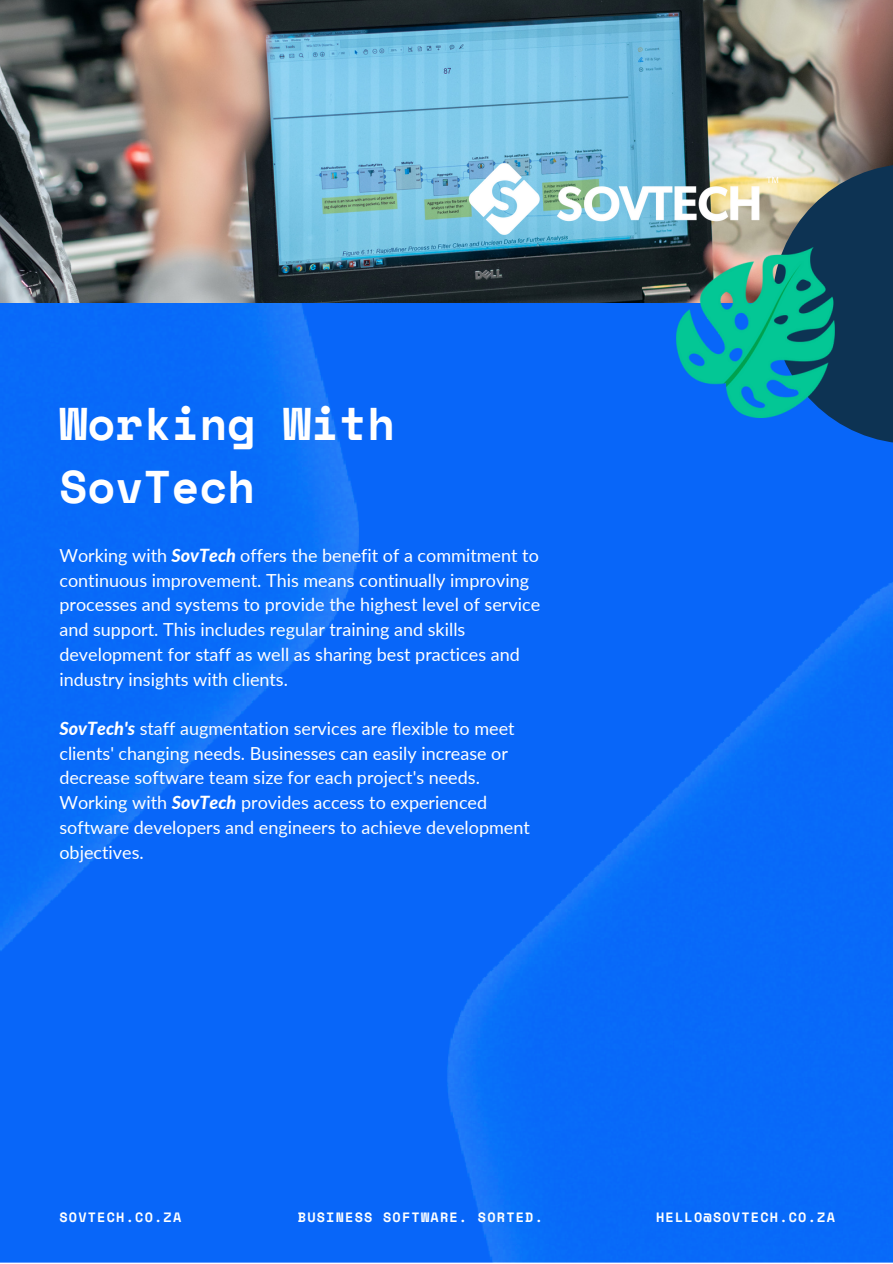
<style>
.page{position:relative;width:893px;height:1264px;background:#fff}
.page>*{position:absolute;margin:0;border:0;box-sizing:border-box;transform-origin:0 0}
.t1{font:700 45.75px/63px "Space Mono";color:#fff}
.t2{font:18px/24.8px "Lato";color:#fff}
.t3{font:700 13.5px "Space Mono";letter-spacing:.09em;color:#fff}
.s1{font-weight:800;font-style:italic}
</style>
<div class="page">
<img style="left:0;top:0;width:892px;height:304px">
<img style="left:0;top:304px;width:892px;height:957px">
<svg style="left:772px;top:164px;width:120px;height:280px;background:#1b436a"></svg>
<img style="left:676px;top:248px;width:158px;height:169px">
<img style="left:443px;top:149px;width:360px;height:99px">
<p class="t1" style="left:59px;top:391px;width:337px">Working With<br>SovTech</p>
<p class="t2" style="left:59px;top:542px;width:482px">Working with <span class="s1">SovTech</span> offers the benefit of a commitment to continuous improvement. This means continually improving processes and systems to provide the highest level of service and support. This includes regular training and skills development for staff as well as sharing best practices and industry insights with clients.</p>
<p class="t2" style="left:59px;top:715px;width:472px"><span class="s1">SovTech's</span> staff augmentation services are flexible to meet clients' changing needs. Businesses can easily increase or decrease software team size for each project's needs.<br>Working with <span class="s1">SovTech</span> provides access to experienced software developers and engineers to achieve development objectives.</p>
<p class="t3" style="left:59px;top:1206px;width:123px">SOVTECH.CO.ZA</p>
<p class="t3" style="left:298px;top:1206px;width:246px">BUSINESS SOFTWARE. SORTED.</p>
<p class="t3" style="left:656px;top:1206px;width:180px">HELLO@SOVTECH.CO.ZA</p>
</div>
